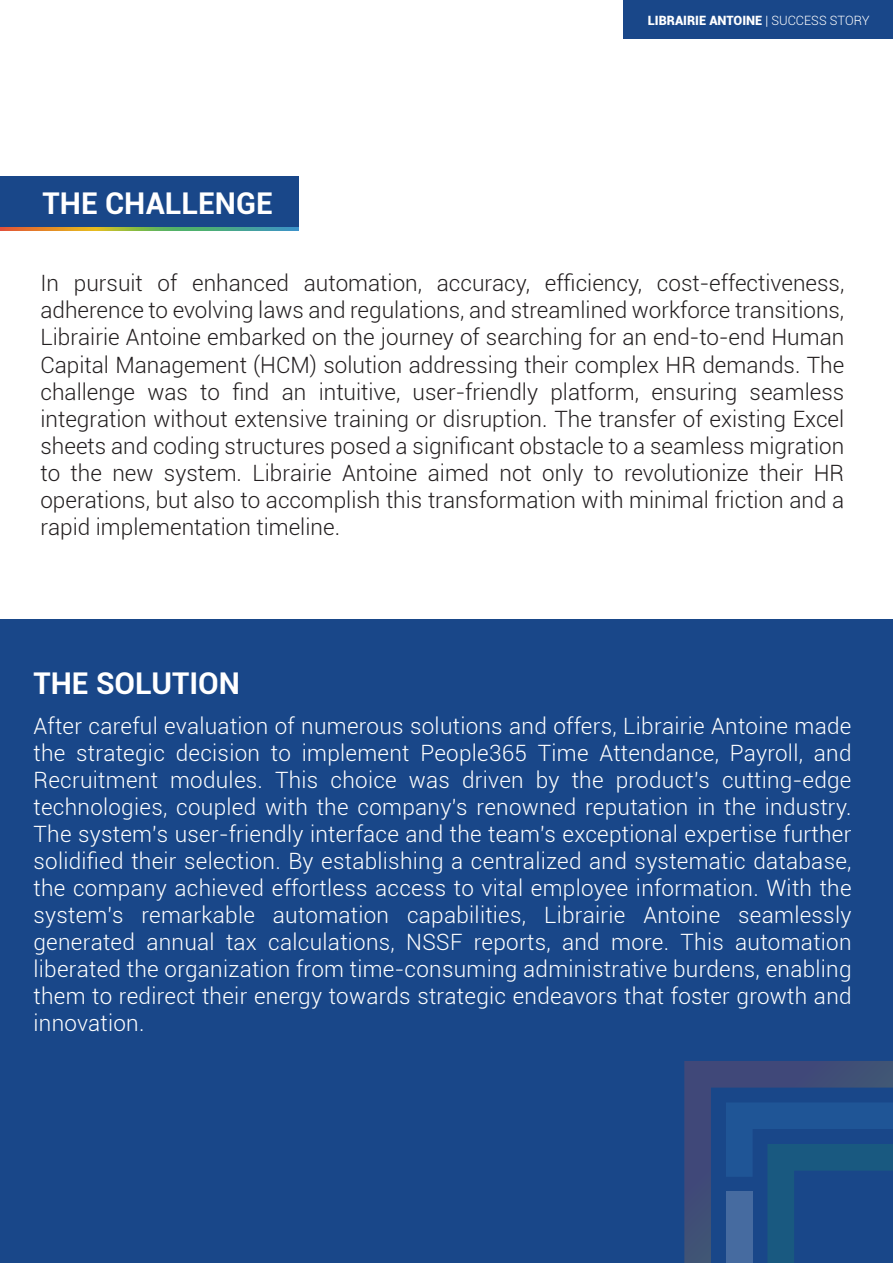
<style>
.page{position:relative;width:893px;height:1263px;background:#fff}
.page>*{position:absolute;margin:0;border:0;box-sizing:border-box;transform-origin:0 0}
.t1{font:700 30px "Roboto";color:#fff}
.t2{font:300 22.5px/27px "Roboto";letter-spacing:.01em;color:#fff;text-align:justify}
.t3{font:300 22.5px/27px "Roboto";color:#231f20;text-align:justify}
.t4{font:900 12.75px "Roboto";color:#fff}
.s1{font-weight:300}
</style>
<div class="page">
<div style="left:0;top:619px;width:893px;height:644px;background:#194789"></div>
<svg style="left:684px;top:1061px;width:209px;height:202px"></svg>
<div style="left:0;top:177px;width:299px;height:54px;background:#194789"></div>
<svg style="left:0;top:228px;width:299px;height:3px"></svg>
<div style="left:624px;top:0;width:269px;height:39px;background:#194789"></div>
<h1 class="t1" style="left:43px;top:182px;width:232px">THE CHALLENGE</h1>
<p class="t4" style="left:648px;top:12px;width:223px">LIBRAIRIE ANTOINE <span class="s1">| SUCCESS STORY</span></p>
<p class="t3" style="left:40px;top:269px;width:805px">In pursuit of enhanced automation, accuracy, efficiency, cost-effectiveness, adherence to evolving laws and regulations, and streamlined workforce transitions, Librairie Antoine embarked on the journey of searching for an end-to-end Human Capital Management (HCM) solution addressing their complex HR demands. The challenge was to find an intuitive, user-friendly platform, ensuring seamless integration without extensive training or disruption. The transfer of existing Excel sheets and coding structures posed a significant obstacle to a seamless migration to the new system. Librairie Antoine aimed not only to revolutionize their HR operations, but also to accomplish this transformation with minimal friction and a rapid implementation timeline.</p>
<h1 class="t1" style="left:34px;top:662px;width:208px">THE SOLUTION</h1>
<p class="t2" style="left:34px;top:712px;width:820px">After careful evaluation of numerous solutions and offers, Librairie Antoine made the strategic decision to implement People365 Time Attendance, Payroll, and Recruitment modules. This choice was driven by the product's cutting-edge technologies, coupled with the company's renowned reputation in the industry.<br>The system's user-friendly interface and the team's exceptional expertise further solidified their selection. By establishing a centralized and systematic database, the company achieved effortless access to vital employee information. With the system's remarkable automation capabilities, Librairie Antoine seamlessly generated annual tax calculations, NSSF reports, and more. This automation liberated the organization from time-consuming administrative burdens, enabling them to redirect their energy towards strategic endeavors that foster growth and innovation.</p>
</div>
